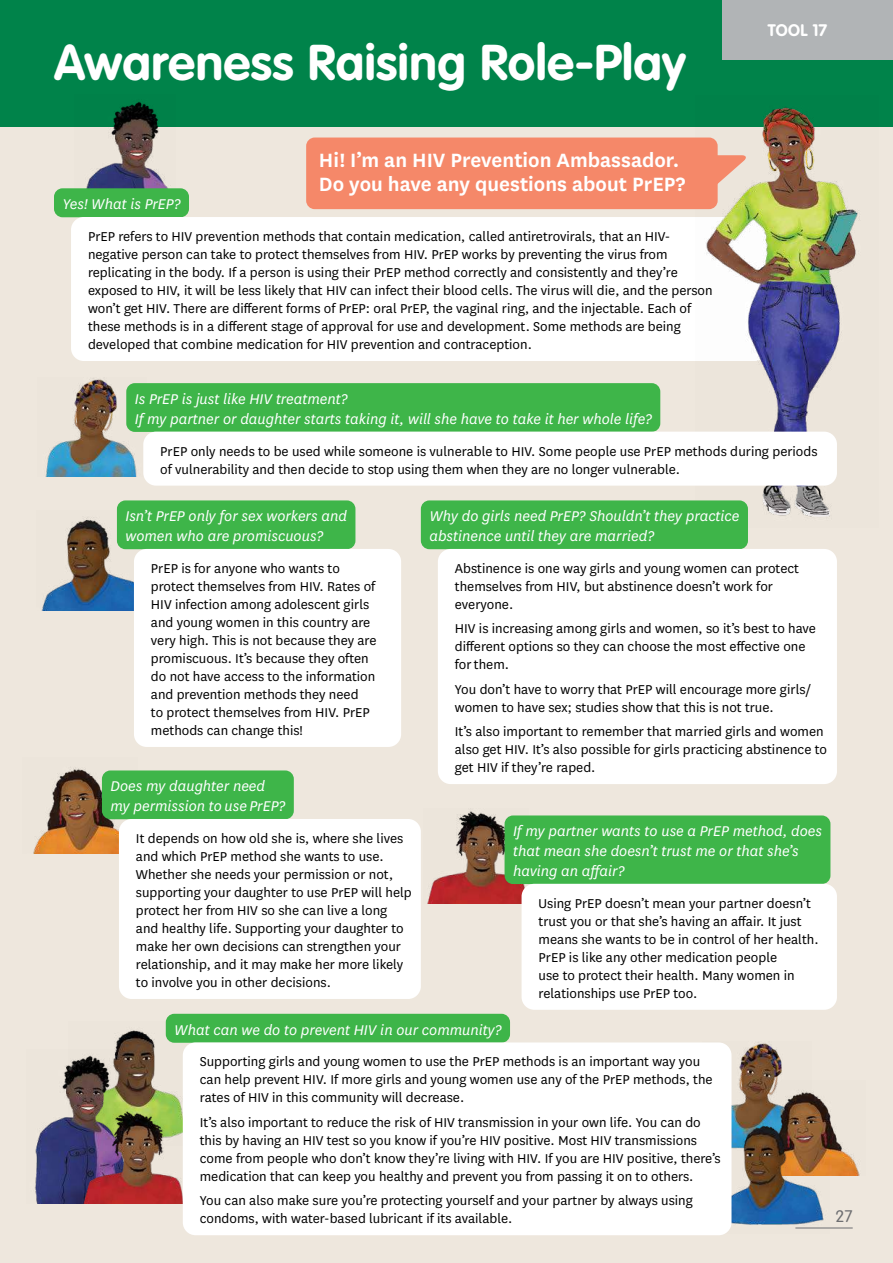
<style>
.page{position:relative;width:893px;height:1263px;background:#fff}
.page>*{position:absolute;margin:0;border:0;box-sizing:border-box;transform-origin:0 0}
.t1{font:700 49.5px "VAG Rounded Std";letter-spacing:.01em;color:#fff}
.t2{font:600 22.5px/24px "National";color:#fff}
.t3{font:italic 16.5px/19.8px "National";color:#fff}
.t4{font:700 16.5px "VAG Rounded Std";letter-spacing:.01em;color:#fff}
.t5{font:300 16.5px "VAG Rounded Std";color:#6d6e71}
.t6{font:15px/18px "National";color:#000}
</style>
<div class="page">
<div style="left:0;top:104px;width:893px;height:1159px;background:#eee7dd"></div>
<div style="left:0;top:0;width:893px;height:127px;background:#00834a"></div>
<img style="left:86px;top:102px;width:85px;height:86px">
<img style="left:45px;top:378px;width:92px;height:99px">
<img style="left:41px;top:510px;width:102px;height:101px">
<img style="left:33px;top:767px;width:95px;height:86px">
<div style="left:54px;top:188px;width:135px;height:29px;background:#3eb549;border-radius:9px"></div>
<div style="left:71px;top:217px;width:696px;height:144px;background:#fff;border-radius:13px"></div>
<img style="left:427px;top:811px;width:101px;height:93px">
<img style="left:696px;top:107px;width:164px;height:410px">
<svg style="left:718px;top:155px;width:29px;height:38px"></svg>
<div style="left:306px;top:138px;width:412px;height:71px;background:#f58869;border-radius:9px"></div>
<div style="left:126px;top:383px;width:534px;height:49px;background:#3eb549;border-radius:9px"></div>
<div style="left:143px;top:432px;width:694px;height:54px;background:#fff;border-radius:13px"></div>
<div style="left:117px;top:500px;width:238px;height:49px;background:#3eb549;border-radius:9px"></div>
<div style="left:134px;top:549px;width:267px;height:198px;background:#fff;border-radius:13px"></div>
<div style="left:102px;top:770px;width:192px;height:49px;background:#3eb549;border-radius:9px"></div>
<div style="left:119px;top:819px;width:302px;height:180px;background:#fff;border-radius:13px"></div>
<img style="left:114px;top:1021px;width:68px;height:87px">
<img style="left:34px;top:1049px;width:93px;height:155px">
<img style="left:80px;top:1108px;width:103px;height:96px">
<img style="left:729px;top:1042px;width:53px;height:75px">
<img style="left:751px;top:1080px;width:109px;height:96px">
<img style="left:726px;top:1117px;width:104px;height:116px">
<div style="left:166px;top:1014px;width:344px;height:29px;background:#3eb549;border-radius:9px"></div>
<div style="left:183px;top:1042px;width:548px;height:193px;background:#fff;border-radius:13px"></div>
<div style="left:421px;top:500px;width:327px;height:49px;background:#3eb549;border-radius:9px"></div>
<div style="left:438px;top:549px;width:399px;height:235px;background:#fff;border-radius:13px"></div>
<div style="left:505px;top:815px;width:325px;height:69px;background:#3eb549;border-radius:9px"></div>
<div style="left:522px;top:884px;width:315px;height:126px;background:#fff;border-radius:13px"></div>
<hr style="left:795px;top:1227px;width:58px;height:1px;background:#6d6e71">
<div style="left:723px;top:0;width:170px;height:60px;background:#b1b4b6"></div>
<h1 class="t1" style="left:54px;top:34px;width:633px">Awareness Raising Role-Play</h1>
<p class="t4" style="left:768px;top:21px;width:61px">TOOL 17</p>
<h2 class="t2" style="left:319px;top:147px;width:368px">Hi! I’m an HIV Prevention Ambassador.<br>Do you have any questions about PrEP?</h2>
<p class="t3" style="left:63px;top:194px;width:119px">Yes! What is PrEP?</p>
<p class="t6" style="left:88px;top:227px;width:626px">PrEP refers to HIV prevention methods that contain medication, called antiretrovirals, that an HIV&shy;negative person can take to protect themselves from HIV. PrEP works by preventing the virus from replicating in the body. If a person is using their PrEP method correctly and consistently and they’re exposed to HIV, it will be less likely that HIV can infect their blood cells. The virus will die, and the person won’t get HIV. There are different forms of PrEP: oral PrEP, the vaginal ring, and the injectable. Each of these methods is in a different stage of approval for use and development. Some methods are being developed that combine medication for HIV prevention and contraception.</p>
<p class="t3" style="left:135px;top:389px;width:518px">Is PrEP is just like HIV treatment?<br>If my partner or daughter starts taking it, will she have to take it her whole life?</p>
<p class="t6" style="left:160px;top:441px;width:659px">PrEP only needs to be used while someone is vulnerable to HIV. Some people use PrEP methods during periods of vulnerability and then decide to stop using them when they are no longer vulnerable.</p>
<p class="t3" style="left:125px;top:506px;width:223px">Isn’t PrEP only for sex workers and women who are promiscuous?</p>
<p class="t6" style="left:151px;top:559px;width:227px">PrEP is for anyone who wants to protect themselves from HIV. Rates of HIV infection among adolescent girls and young women in this country are very high. This is not because they are promiscuous. It’s because they often do not have access to the information and prevention methods they need<br>to protect themselves from HIV. PrEP methods can change this!</p>
<p class="t3" style="left:429px;top:506px;width:312px">Why do girls need PrEP? Shouldn’t they practice abstinence until they are married?</p>
<p class="t6" style="left:455px;top:559px;width:346px">Abstinence is one way girls and young women can protect themselves from HIV, but abstinence doesn’t work for everyone.</p>
<p class="t6" style="left:455px;top:619px;width:363px">HIV is increasing among girls and women, so it’s best to have different options so they can choose the most effective one for them.</p>
<p class="t6" style="left:455px;top:679px;width:358px">You don’t have to worry that PrEP will encourage more girls/ women to have sex; studies show that this is not true.</p>
<p class="t6" style="left:455px;top:722px;width:374px">It’s also important to remember that married girls and women also get HIV. It’s also possible for girls practicing abstinence to get HIV if they’re raped.</p>
<p class="t3" style="left:110px;top:776px;width:176px">Does my daughter need my permission to use PrEP?</p>
<p class="t6" style="left:136px;top:829px;width:277px">It depends on how old she is, where she lives and which PrEP method she wants to use.<br>Whether she needs your permission or not, supporting your daughter to use PrEP will help protect her from HIV so she can live a long and healthy life. Supporting your daughter to make her own decisions can strengthen your relationship, and it may make her more likely to involve you in other decisions.</p>
<p class="t3" style="left:174px;top:1019px;width:329px">What can we do to prevent HIV in our community?</p>
<p class="t6" style="left:200px;top:1052px;width:514px">Supporting girls and young women to use the PrEP methods is an important way you can help prevent HIV. If more girls and young women use any of the PrEP methods, the rates of HIV in this community will decrease.</p>
<p class="t6" style="left:200px;top:1112px;width:522px">It’s also important to reduce the risk of HIV transmission in your own life. You can do this by having an HIV test so you know if you’re HIV positive. Most HIV transmissions come from people who don’t know they’re living with HIV. If you are HIV positive, there’s medication that can keep you healthy and prevent you from passing it on to others.</p>
<p class="t6" style="left:200px;top:1191px;width:495px">You can also make sure you’re protecting yourself and your partner by always using condoms, with water-based lubricant if its available.</p>
<p class="t3" style="left:513px;top:821px;width:310px">If my partner wants to use a PrEP method, does that mean she doesn’t trust me or that she’s having an affair?</p>
<p class="t6" style="left:539px;top:893px;width:282px">Using PrEP doesn’t mean your partner doesn’t trust you or that she’s having an affair. It just means she wants to be in control of her health.<br>PrEP is like any other medication people<br>use to protect their health. Many women in relationships use PrEP too.</p>
<p class="t5" style="left:836px;top:1207px;width:19px">27</p>
</div>
